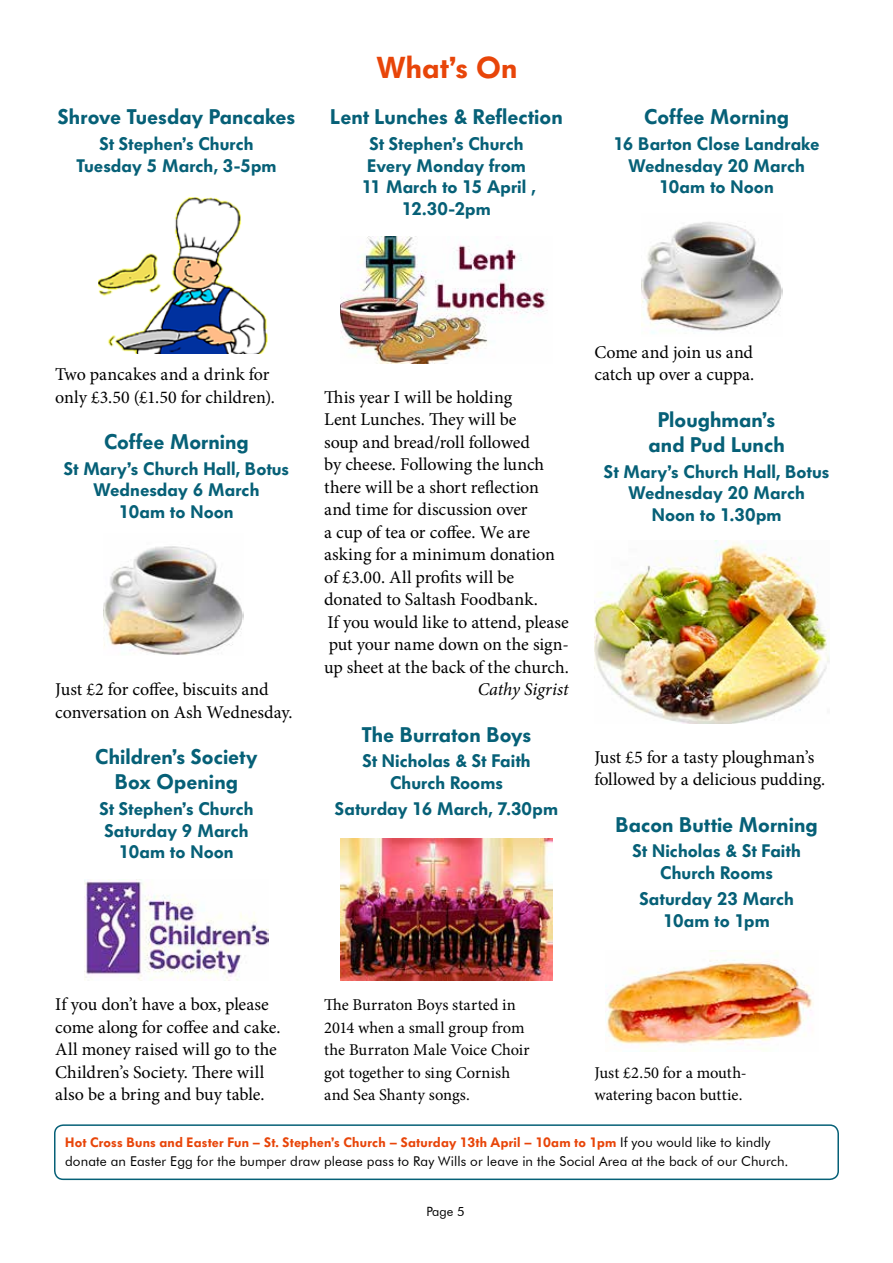
<style>
.page{position:relative;width:893px;height:1263px;background:#fff}
.page>*{position:absolute;margin:0;border:0;box-sizing:border-box;transform-origin:0 0}
.t1{font:600 30px "Futura BQ";letter-spacing:.005em;color:#e84509}
.t2{font:600 21px/25.2px "Futura BQ";letter-spacing:.005em;color:#066077;text-align:center}
.t3{font:18px/22.5px "Minion Pro";letter-spacing:-.005em;color:#000}
.t4{font:600 18px/21.6px "Futura BQ";letter-spacing:.005em;color:#066077;text-align:center}
.t5{font:italic 18px "Minion Pro";letter-spacing:-.005em;color:#000}
.t6{font:16.5px/22.5px "Minion Pro";letter-spacing:-.005em;color:#000}
.t7{font:13.5px "Futura BT";letter-spacing:.01em;color:#000}
.t8{font:600 13.5px "Futura BQ";letter-spacing:.02em;color:#e84509}
.t9{font:12.75px "Futura BT";color:#000}
.s1{font-family:"Futura BT";font-weight:400;color:#000}
</style>
<div class="page">
<img style="left:103px;top:546px;width:141px;height:109px">
<div style="left:54px;top:1124px;width:785px;height:56px;border:2px solid #066077;border-radius:9px"></div>
<img style="left:340px;top:838px;width:213px;height:142px">
<img style="left:99px;top:197px;width:169px;height:156px">
<img style="left:85px;top:879px;width:183px;height:101px">
<img style="left:606px;top:950px;width:208px;height:100px">
<img style="left:340px;top:236px;width:208px;height:127px">
<img style="left:594px;top:540px;width:236px;height:184px">
<img style="left:642px;top:222px;width:140px;height:112px">
<p class="t2" style="left:58px;top:104px;width:239px">Shrove Tuesday Pancakes</p>
<p class="t4" style="left:76px;top:133px;width:202px">St Stephen’s Church<br>Tuesday 5 March, 3-5pm</p>
<h1 class="t1" style="left:377px;top:50px;width:142px">What’s On</h1>
<p class="t2" style="left:330px;top:104px;width:234px">Lent Lunches &amp; Reflection</p>
<p class="t4" style="left:362px;top:133px;width:175px">St Stephen’s Church<br>Every Monday from<br>11 March to 15 April ,<br>12.30-2pm</p>
<p class="t2" style="left:644px;top:104px;width:146px">Coffee Morning</p>
<p class="t4" style="left:614px;top:133px;width:207px">16 Barton Close Landrake<br>Wednesday 20 March<br>10am to Noon</p>
<p class="t3" style="left:55px;top:363px;width:221px">Two pancakes and a drink for only £3.50 (£1.50 for children).</p>
<p class="t2" style="left:104px;top:429px;width:146px">Coffee Morning</p>
<p class="t4" style="left:64px;top:458px;width:227px">St Mary’s Church Hall, Botus<br>Wednesday 6 March<br>10am to Noon</p>
<p class="t3" style="left:55px;top:678px;width:239px">Just £2 for coffee, biscuits and conversation on Ash Wednesday.</p>
<p class="t2" style="left:95px;top:744px;width:164px">Children’s Society<br>Box Opening</p>
<p class="t4" style="left:99px;top:798px;width:156px">St Stephen’s Church<br>Saturday 9 March<br>10am to Noon</p>
<p class="t3" style="left:324px;top:386px;width:246px">This year I will be holding<br>Lent Lunches. They will be<br>soup and bread/roll followed<br>by cheese. Following the lunch there will be a short reflection and time for discussion over<br>a cup of tea or coffee. We are asking for a minimum donation of £3.00. All profits will be donated to Saltash Foodbank.<br>If you would like to attend, please put your name down on the sign&shy;up sheet at the back of the church.</p>
<p class="t5" style="left:478px;top:677px;width:93px">Cathy Sigrist</p>
<p class="t2" style="left:362px;top:722px;width:171px">The Burraton Boys</p>
<p class="t4" style="left:362px;top:750px;width:170px">St Nicholas &amp; St Faith<br>Church Rooms</p>
<p class="t4" style="left:335px;top:798px;width:225px">Saturday 16 March, 7.30pm</p>
<p class="t3" style="left:594px;top:341px;width:161px">Come and join us and catch up over a cuppa.</p>
<p class="t2" style="left:649px;top:407px;width:138px">Ploughman’s and Pud Lunch</p>
<p class="t4" style="left:604px;top:461px;width:227px">St Mary’s Church Hall, Botus<br>Wednesday 20 March<br>Noon to 1.30pm</p>
<p class="t3" style="left:594px;top:746px;width:232px">Just £5 for a tasty ploughman’s followed by a delicious pudding.</p>
<p class="t2" style="left:616px;top:812px;width:204px">Bacon Buttie Morning</p>
<p class="t4" style="left:632px;top:840px;width:170px">St Nicholas &amp; St Faith<br>Church Rooms</p>
<p class="t4" style="left:639px;top:888px;width:156px">Saturday 23 March<br>10am to 1pm</p>
<p class="t3" style="left:55px;top:993px;width:227px">If you don’t have a box, please come along for coffee and cake.<br>All money raised will go to the<br>Children’s Society. There will also be a bring and buy table.</p>
<p class="t6" style="left:324px;top:994px;width:207px">The Burraton Boys started in<br>2014 when a small group from the Burraton Male Voice Choir got together to sing Cornish and Sea Shanty songs.</p>
<p class="t6" style="left:594px;top:1061px;width:154px">Just £2.50 for a mouth&shy;watering bacon buttie.</p>
<p class="t8" style="left:65px;top:1135px;width:707px">Hot Cross Buns and Easter Fun – St. Stephen’s Church – Saturday 13th April – 10am to 1pm <span class="s1">If you would like to kindly</span></p>
<p class="t7" style="left:65px;top:1153px;width:725px">donate an Easter Egg for the bumper draw please pass to Ray Wills or leave in the Social Area at the back of our Church.</p>
<p class="t9" style="left:426px;top:1203px;width:40px">Page 5</p>
</div>
